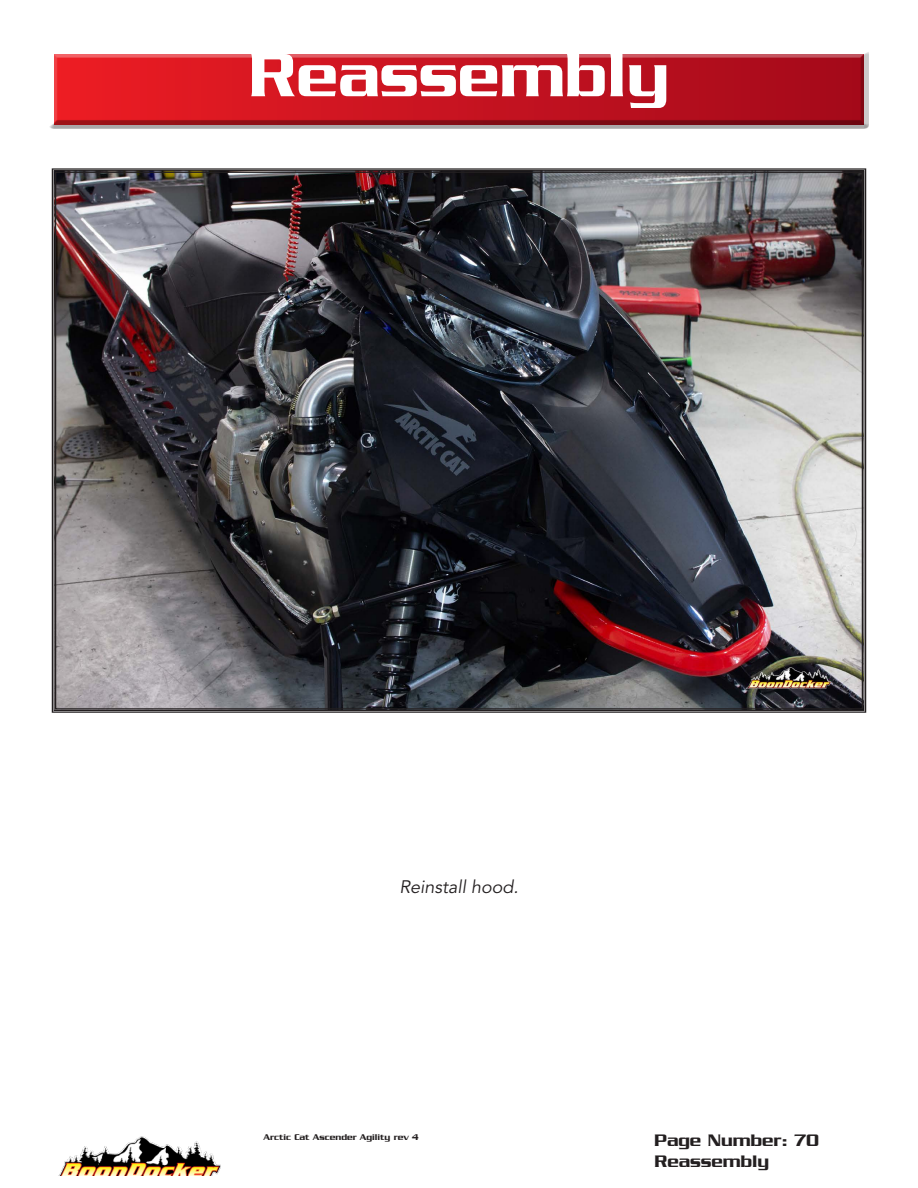
<style>
.page{position:relative;width:918px;height:1188px;background:#fff}
.page>*{position:absolute;margin:0;border:0;box-sizing:border-box;transform-origin:0 0}
.t1{font:500 66px "Serpentine";color:#fff}
.t2{font:500 18px/21.6px "Serpentine";color:#231f20}
.t3{font:italic 18px "Avenir LT Std";color:#231f20}
.t4{font:500 9px "Serpentine";color:#231f20}
</style>
<div class="page">
<img style="left:59px;top:1136px;width:161px;height:39px">
<img style="left:51px;top:168px;width:816px;height:545px">
<div style="left:49px;top:51px;width:820px;height:78px;background:#231f20;opacity:.75"></div>
<h1 class="t1" style="left:249px;top:38px;width:422px">Reassembly</h1>
<p class="t3" style="left:400px;top:876px;width:120px">Reinstall hood.</p>
<p class="t4" style="left:264px;top:1132px;width:156px">Arctic Cat Ascender Agility rev 4</p>
<h2 class="t2" style="left:654px;top:1129px;width:166px">Page Number: 70<br>Reassembly</h2>
</div>
